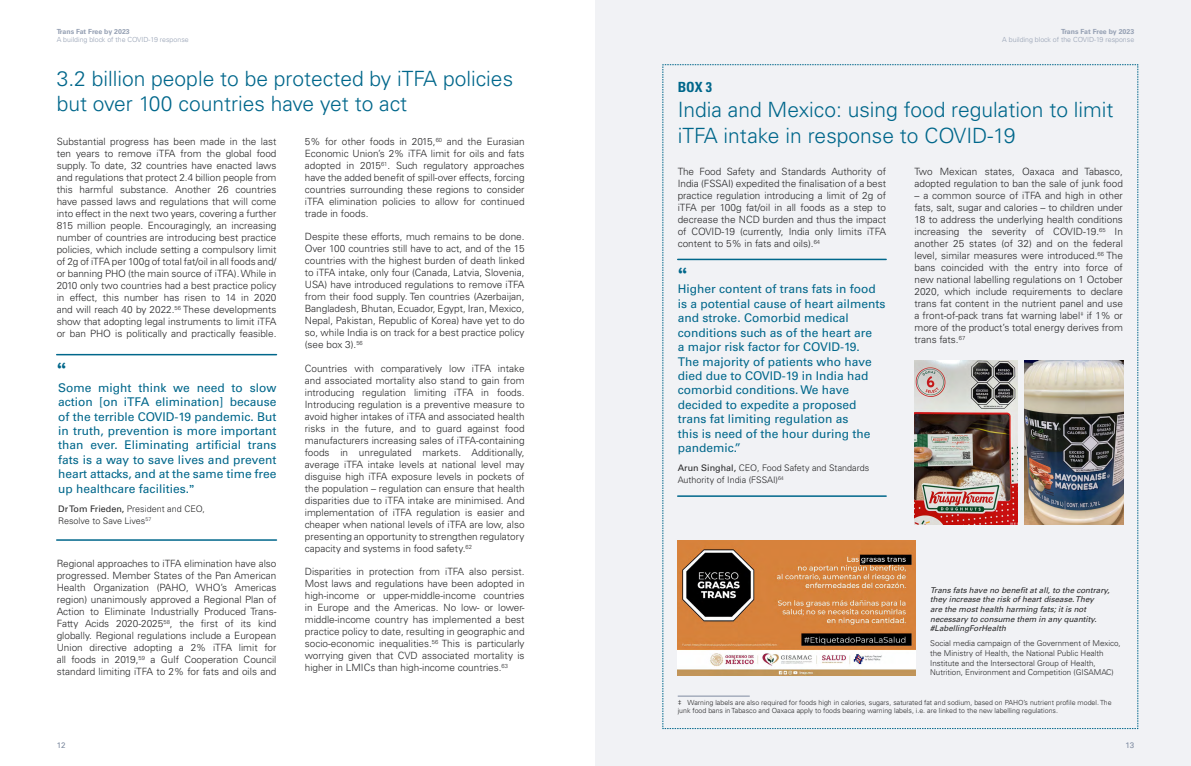
<style>
.page{position:relative;width:1191px;height:766px;background:#fff}
.page>*{position:absolute;margin:0;border:0;box-sizing:border-box;transform-origin:0 0}
.TIT_BOOK{font:600 22.9px "Proxima Nova A";color:#00678b}
.TIT_02{font:300 21px/25.2px "Univers LT Std";color:#00678b}
.TIT_02-2{font:700 condensed 14px "Univers LT Std";color:#00678b}
.INtro_blau{font:12px/14.4px "Univers LT Std";color:#00678b}
.TXT{font:12px/14.4px "Univers LT Std";color:#00678b;text-align:justify}
.TXT-2{font:300 10px/12px "Univers LT Std";color:#282829;text-align:justify}
.TXT-3{font:300 9px/12px "Univers LT Std";color:#282829}
.Referencias{font:300 8px/9.6px "Univers LT Std";color:#282829}
.Referencias-2{font:italic 8px/9.6px "Univers LT Std";color:#282829}
.t1{font:8px "Univers LT Std";color:#7e8ba0}
.Referencias-3{font:300 7px/8.4px "Univers LT Std";color:#282829}
.t2{font:300 7px "Univers LT Std";color:#95a0b3}
.t3{font:700 7px "Univers LT Std";color:#95a0b3}
.s1{font-family:"Proxima Nova A";font-weight:600}
.s2{font-weight:400}
</style>
<div class="page">
<div style="left:595px;top:0;width:596px;height:765px;background:#f1f2f5"></div>
<svg style="left:662px;top:64px;width:476px;height:664px"></svg>
<hr style="left:677px;top:695px;width:72px;height:1px;background:#7e8ba0">
<img style="left:677px;top:540px;width:238px;height:135px">
<img style="left:914px;top:361px;width:103px;height:163px">
<img style="left:1024px;top:361px;width:99px;height:163px">
<hr style="left:57px;top:354px;width:219px;height:1px;background:#00678b">
<hr style="left:57px;top:539px;width:219px;height:1px;background:#00678b">
<hr style="left:677px;top:258px;width:209px;height:2px;background:#00678b">
<hr style="left:677px;top:495px;width:209px;height:1px;background:#00678b">
<p class="t3" style="left:57px;top:27px;width:75px">Trans Fat Free by 2023</p>
<p class="t2" style="left:57px;top:35px;width:133px">A building block of the COVID-19 response</p>
<p class="TIT_02" style="left:57px;top:66px;width:458px">3.2 billion people to be protected by iTFA policies but over 100 countries have yet to act</p>
<p class="TXT-2" style="left:57px;top:135px;width:221px">Substantial progress has been made in the last ten years to remove iTFA from the global food supply. To date, 32 countries have enacted laws and regulations that protect 2.4 billion people from this harmful substance. Another 26 countries have passed laws and regulations that will come into effect in the next two years, covering a further 815 million people. Encouragingly, an increasing number of countries are introducing best practice policies, which include setting a compulsory limit of 2g of iTFA per 100g of total fat/oil in all foods and/ or banning PHO (the main source of iTFA). While in 2010 only two countries had a best practice policy in effect, this number has risen to 14 in 2020 and will reach 40 by 2022.<sup>56</sup> These developments show that adopting legal instruments to limit iTFA or ban PHO is politically and practically feasible.</p>
<p class="TXT-2" style="left:305px;top:135px;width:221px">5% for other foods in 2015,<sup>60</sup> and the Eurasian Economic Union’s 2% iTFA limit for oils and fats adopted in 2015<sup>61</sup>. Such regulatory approaches have the added benefit of spill-over effects, forcing countries surrounding these regions to consider iTFA elimination policies to allow for continued trade in foods.</p>
<p class="TXT-2" style="left:305px;top:231px;width:221px">Despite these efforts, much remains to be done.<br>Over 100 countries still have to act, and of the 15 countries with the highest burden of death linked to iTFA intake, only four (Canada, Latvia, Slovenia, USA) have introduced regulations to remove iTFA from their food supply. Ten countries (Azerbaijan, Bangladesh, Bhutan, Ecuador, Egypt, Iran, Mexico, Nepal, Pakistan, Republic of Korea) have yet to do so, while India is on track for a best practice policy (see box 3).<sup>56</sup></p>
<p class="TXT-2" style="left:305px;top:362px;width:221px">Countries with comparatively low iTFA intake and associated mortality also stand to gain from introducing regulation limiting iTFA in foods.<br>Introducing regulation is a preventive measure to avoid higher intakes of iTFA and associated health risks in the future, and to guard against food manufacturers increasing sales of iTFA-containing foods in unregulated markets. Additionally, average iTFA intake levels at national level may disguise high iTFA exposure levels in pockets of the population – regulation can ensure that health disparities due to iTFA intake are minimised. And implementation of iTFA regulation is easier and cheaper when national levels of iTFA are low, also presenting an opportunity to strengthen regulatory capacity and systems in food safety.<sup>62</sup></p>
<p class="TXT-2" style="left:305px;top:565px;width:221px">Disparities in protection from iTFA also persist.<br>Most laws and regulations have been adopted in high-income or upper-middle-income countries in Europe and the Americas. No low- or lower&shy;middle-income country has implemented a best practice policy to date, resulting in geographic and socio-economic inequalities.<sup>56</sup> This is particularly worrying given that CVD associated mortality is higher in LMICs than high-income countries.<sup>63</sup></p>
<p class="TIT_BOOK" style="left:57px;top:357px;width:11px">“</p>
<p class="TXT" style="left:58px;top:380px;width:220px">Some might think we need to slow action [on iTFA elimination] because of the terrible COVID-19 pandemic. But in truth, prevention is more important than ever. Eliminating artificial trans fats is a way to save lives and prevent heart attacks, and at the same time free up healthcare facilities.<span class="s1">”</span></p>
<p class="TXT-3" style="left:58px;top:502px;width:148px"><span class="s2">Dr Tom Frieden,</span> President and CEO,<br>Resolve to Save Lives<sup>57</sup></p>
<p class="TXT-2" style="left:57px;top:557px;width:221px">Regional approaches to iTFA elimination have also progressed. Member States of the Pan American Health Organization (PAHO, WHO’s Americas region) unanimously approved a Regional Plan of Action to Eliminate Industrially Produced Trans-Fatty Acids 2020-2025<sup>58</sup>, the first of its kind globally. Regional regulations include a European Union directive adopting a 2% iTFA limit for all foods in 2019,<sup>59</sup> a Gulf Cooperation Council standard limiting iTFA to 2% for fats and oils and</p>
<p class="t3" style="left:1061px;top:27px;width:75px">Trans Fat Free by 2023</p>
<p class="t2" style="left:1002px;top:35px;width:133px">A building block of the COVID-19 response</p>
<p class="TIT_02-2" style="left:677px;top:79px;width:36px">BOX 3</p>
<p class="TIT_02" style="left:677px;top:97px;width:437px">India and Mexico: using food regulation to limit iTFA intake in response to COVID-19</p>
<p class="TXT-2" style="left:677px;top:165px;width:210px">The Food Safety and Standards Authority of India (FSSAI) expedited the finalisation of a best practice regulation introducing a limit of 2g of iTFA per 100g fat/oil in all foods as a step to decrease the NCD burden and thus the impact of COVID-19 (currently, India only limits iTFA content to 5% in fats and oils).<sup>64</sup></p>
<p class="INtro_blau" style="left:677px;top:282px;width:209px">Higher content of trans fats in food is a potential cause of heart ailments and stroke. Comorbid medical conditions such as of the heart are<br>a major risk factor for COVID-19.<br>The majority of patients who have died due to COVID-19 in India had comorbid conditions. We have decided to expedite a proposed trans fat limiting regulation as<br>this is need of the hour during the pandemic.”</p>
<p class="TXT-3" style="left:677px;top:462px;width:193px"><span class="s2">Arun Singhal,</span> CEO, Food Safety and Standards<br>Authority of India (FSSAI)<sup>64</sup></p>
<p class="TXT-2" style="left:914px;top:165px;width:210px">Two Mexican states, Oaxaca and Tabasco, adopted regulation to ban the sale of junk food</p>
<p class="TXT-2" style="left:914px;top:189px;width:210px">– a common source of iTFA and high in other fats, salt, sugar and calories – to children under 18 to address the underlying health conditions increasing the severity of COVID-19.<sup>65</sup> In another 25 states (of 32) and on the federal level, similar measures were introduced.<sup>66</sup> The bans coincided with the entry into force of new national labelling regulations on 1 October 2020, which include requirements to declare trans fat content in the nutrient panel and use a front-of-pack trans fat warning label<sup>‡</sup> if 1% or more of the product’s total energy derives from trans fats.<sup>67</sup></p>
<p class="TIT_BOOK" style="left:677px;top:262px;width:11px">“</p>
<p class="Referencias-2" style="left:930px;top:585px;width:181px">Trans fats have no benefit at all, to the contrary, they increase the risk of heart disease. They<br>are the most health harming fats; it is not necessary to consume them in any quantity. #LabellingForHealth</p>
<p class="Referencias" style="left:930px;top:638px;width:192px">Social media campaign of the Government of Mexico, the Ministry of Health, the National Public Health Institute and the Intersectoral Group of Health, Nutrition, Environment and Competition (GISAMAC)</p>
<p class="Referencias-3" style="left:677px;top:697px;width:435px">‡ Warning labels are also required for foods high in calories, sugars, saturated fat and sodium, based on PAHO’s nutrient profile model. The junk food bans in Tabasco and Oaxaca apply to foods bearing warning labels, i.e. are linked to the new labelling regulations.</p>
<p class="t1" style="left:57px;top:739px;width:10px">12</p>
<p class="t1" style="left:1125px;top:739px;width:10px">13</p>
</div>
